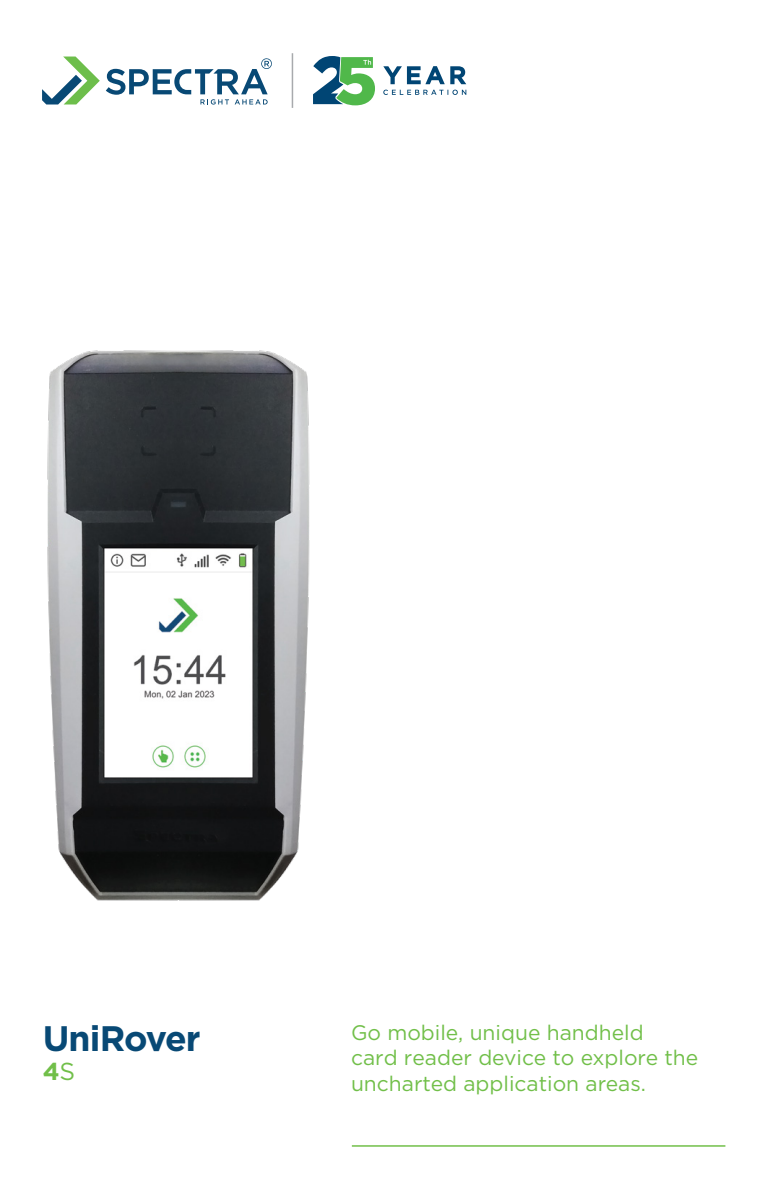
<style>
.page{position:relative;width:769px;height:1189px;background:#fff}
.page>*{position:absolute;margin:0;border:0;box-sizing:border-box;transform-origin:0 0}
.t1{font:700 35.4px "Gotham";letter-spacing:-.025em;color:#084975}
.t2{font:700 24.45px "Gotham";color:#71bf49}
.t3{font:21px/25.2px "Gotham";color:#71bf49}
.s1{font-weight:400}
</style>
<div class="page">
<hr style="left:351px;top:1145px;width:374px;height:1px;background:#71bf49">
<img style="left:47px;top:350px;width:263px;height:551px">
<svg style="left:42px;top:57px;width:58px;height:47px"></svg>
<svg style="left:106px;top:58px;width:166px;height:47px"></svg>
<hr style="left:291px;top:53px;width:2px;height:55px;background:#a8aaad">
<svg style="left:383px;top:66px;width:61px;height:18px"></svg>
<svg style="left:450px;top:66px;width:16px;height:18px"></svg>
<svg style="left:383px;top:90px;width:83px;height:5px"></svg>
<svg style="left:313px;top:56px;width:62px;height:49px"></svg>
<h1 class="t1" style="left:43px;top:1015px;width:159px">UniRover</h1>
<p class="t3" style="left:351px;top:1020px;width:348px">Go mobile, unique handheld<br>card reader device to explore the uncharted application areas.</p>
<p class="t2" style="left:43px;top:1055px;width:34px">4<span class="s1">S</span></p>
</div>
